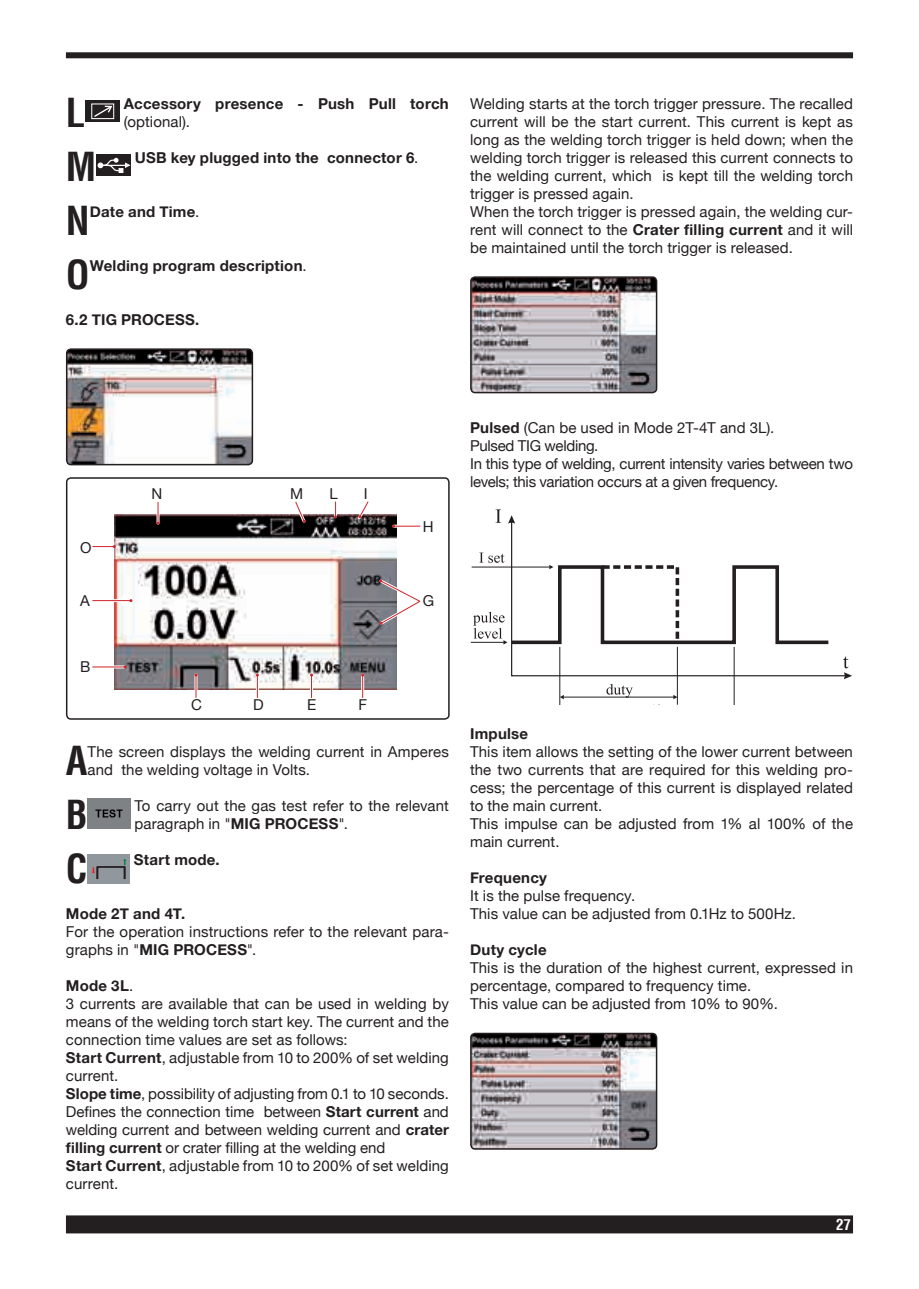
<style>
.page{position:relative;width:919px;height:1289px;background:#fff}
.page>*{position:absolute;margin:0;border:0;box-sizing:border-box;transform-origin:0 0}
.t1{font:700 condensed 39px "Helvetica";color:#231f20}
.t2{font:15px/18px "Helvetica Neue";letter-spacing:.005em;color:#231f20}
.t3{font:700 15px "Helvetica Neue";letter-spacing:.015em;color:#231f20}
.t4{font:15px/18px "Helvetica Neue";letter-spacing:-.02em;color:#231f20}
.t5{font:700 condensed 15px "Helvetica";color:#fff}
.s1{font-weight:400}
.s2{font-weight:700}
</style>
<div class="page">
<div style="left:66px;top:52px;width:787px;height:6px;background:#231f20"></div>
<div style="left:66px;top:1215px;width:787px;height:18px;background:#231f20"></div>
<div style="left:86px;top:100px;width:34px;height:22px;background:#231f20"></div>
<div style="left:91px;top:103px;width:23px;height:16px;border:1px solid #fff"></div>
<svg style="left:93px;top:105px;width:20px;height:13px"></svg>
<div style="left:96px;top:154px;width:34px;height:22px;background:#231f20"></div>
<svg style="left:98px;top:158px;width:31px;height:14px"></svg>
<img style="left:69px;top:351px;width:181px;height:111px">
<div style="left:66px;top:348px;width:187px;height:117px;border:2px solid #231f20;border-radius:4px"></div>
<img style="left:115px;top:515px;width:281px;height:174px">
<div style="left:66px;top:477px;width:383px;height:242px;border:2px solid #231f20;border-radius:4px"></div>
<hr style="left:92px;top:599px;width:34px;height:3px;background:#fff">
<svg style="left:120px;top:594px;width:12px;height:12px"></svg>
<hr style="left:92px;top:600px;width:39px;height:1px;background:#d1232a">
<hr style="left:92px;top:665px;width:33px;height:3px;background:#fff">
<hr style="left:92px;top:666px;width:33px;height:1px;background:#d1232a">
<svg style="left:92px;top:545px;width:24px;height:3px"></svg>
<svg style="left:156px;top:502px;width:3px;height:22px"></svg>
<svg style="left:292px;top:501px;width:16px;height:24px"></svg>
<svg style="left:334px;top:502px;width:3px;height:16px"></svg>
<svg style="left:355px;top:501px;width:17px;height:21px"></svg>
<svg style="left:392px;top:524px;width:28px;height:3px"></svg>
<svg style="left:377px;top:577px;width:44px;height:50px"></svg>
<svg style="left:361px;top:673px;width:3px;height:24px"></svg>
<svg style="left:310px;top:673px;width:3px;height:24px"></svg>
<svg style="left:256px;top:673px;width:3px;height:24px"></svg>
<svg style="left:194px;top:673px;width:3px;height:24px"></svg>
<img style="left:88px;top:798px;width:42px;height:30px">
<div style="left:88px;top:853px;width:42px;height:30px;background:#90979d"></div>
<div style="left:96px;top:866px;width:30px;height:14px;border:2px solid #231f20"></div>
<svg style="left:91px;top:867px;width:4px;height:6px"></svg>
<svg style="left:123px;top:859px;width:4px;height:5px"></svg>
<img style="left:473px;top:279px;width:181px;height:111px">
<div style="left:470px;top:276px;width:187px;height:117px;border:2px solid #231f20;border-radius:4px"></div>
<svg style="left:511px;top:523px;width:332px;height:154px"></svg>
<svg style="left:508px;top:515px;width:7px;height:8px"></svg>
<hr style="left:559px;top:647px;width:1px;height:57px;background:#231f20">
<hr style="left:733px;top:647px;width:1px;height:57px;background:#231f20">
<hr style="left:677px;top:647px;width:1px;height:57px;background:#231f20">
<hr style="left:563px;top:696px;width:110px;height:1px;background:#231f20">
<svg style="left:559px;top:695px;width:4px;height:4px"></svg>
<svg style="left:673px;top:695px;width:4px;height:4px"></svg>
<hr style="left:471px;top:566px;width:78px;height:1px;background:#231f20">
<hr style="left:471px;top:642px;width:32px;height:1px;background:#231f20">
<svg style="left:843px;top:656px;width:9px;height:23px"></svg>
<svg style="left:495px;top:509px;width:6px;height:14px"></svg>
<svg style="left:606px;top:684px;width:26px;height:13px"></svg>
<svg style="left:473px;top:552px;width:358px;height:94px"></svg>
<img style="left:473px;top:1035px;width:181px;height:111px">
<div style="left:470px;top:1032px;width:187px;height:117px;border:2px solid #231f20;border-radius:4px"></div>
<h1 class="t1" style="left:66px;top:88px;width:21px">L</h1>
<p class="t3" style="left:124px;top:94px;width:326px">Accessory presence - Push Pull torch</p>
<p class="t2" style="left:124px;top:112px;width:68px">(optional).</p>
<h1 class="t1" style="left:66px;top:142px;width:32px">M</h1>
<p class="t3" style="left:135px;top:148px;width:285px">USB key plugged into the connector 6<span class="s1">.</span></p>
<h1 class="t1" style="left:66px;top:196px;width:25px">N</h1>
<p class="t3" style="left:90px;top:202px;width:111px">Date and Time<span class="s1">.</span></p>
<h1 class="t1" style="left:66px;top:250px;width:25px">O</h1>
<p class="t3" style="left:90px;top:256px;width:218px">Welding program description<span class="s1">.</span></p>
<p class="t3" style="left:66px;top:310px;width:135px">6.2 TIG PROCESS.</p>
<p class="t2" style="left:470px;top:94px;width:384px">Welding starts at the torch trigger pressure. The recalled current will be the start current. This current is kept as long as the welding torch trigger is held down; when the welding torch trigger is released this current connects to the welding current, which is kept till the welding torch trigger is pressed again.<br>When the torch trigger is pressed again, the welding cur&shy;rent will connect to the <span class="s2">Crater filling current</span> and it will be maintained until the torch trigger is released.</p>
<p class="t2" style="left:80px;top:538px;width:13px">O</p>
<p class="t2" style="left:80px;top:591px;width:11px">A</p>
<p class="t2" style="left:152px;top:484px;width:12px">N</p>
<p class="t2" style="left:290px;top:484px;width:15px">M</p>
<p class="t2" style="left:329px;top:484px;width:10px">L</p>
<p class="t2" style="left:364px;top:484px;width:5px">I</p>
<p class="t2" style="left:423px;top:517px;width:12px">H</p>
<p class="t2" style="left:423px;top:591px;width:13px">G</p>
<p class="t4" style="left:470px;top:418px;width:384px"><span class="s2">Pulsed</span> (Can be used in Mode 2T-4T and 3L).<br>Pulsed TIG welding.<br>In this type of welding, current intensity varies between two levels; this variation occurs at a given frequency.</p>
<p class="t2" style="left:80px;top:657px;width:12px">B</p>
<p class="t2" style="left:191px;top:695px;width:12px">C</p>
<p class="t2" style="left:253px;top:695px;width:12px">D</p>
<p class="t2" style="left:307px;top:695px;width:11px">E</p>
<p class="t2" style="left:358px;top:695px;width:10px">F</p>
<h1 class="t1" style="left:66px;top:736px;width:23px">A</h1>
<p class="t2" style="left:88px;top:742px;width:362px">The screen displays the welding current in Amperes and the welding voltage in Volts.</p>
<h1 class="t1" style="left:66px;top:790px;width:23px">B</h1>
<p class="t2" style="left:134px;top:796px;width:316px">To carry out the gas test refer to the relevant paragraph in "<span class="s2">MIG PROCESS</span>".</p>
<h1 class="t1" style="left:66px;top:844px;width:23px">C</h1>
<p class="t3" style="left:134px;top:850px;width:87px">Start mode.</p>
<p class="t3" style="left:66px;top:904px;width:121px">Mode 2T and 4T.</p>
<p class="t2" style="left:66px;top:922px;width:384px">For the operation instructions refer to the relevant para&shy;graphs in "<span class="s2">MIG PROCESS</span>".</p>
<p class="t2" style="left:66px;top:976px;width:384px"><span class="s2">Mode 3L</span>.<br>3 currents are available that can be used in welding by means of the welding torch start key. The current and the connection time values are set as follows:<br><span class="s2">Start Current</span>, adjustable from 10 to 200% of set welding current.<br><span class="s2">Slope time</span>, possibility of adjusting from 0.1 to 10 seconds.<br>Defines the connection time between <span class="s2">Start current</span> and welding current and between welding current and <span class="s2">crater filling current</span> or crater filling at the welding end<br><span class="s2">Start Current</span>, adjustable from 10 to 200% of set welding current.</p>
<p class="t3" style="left:470px;top:724px;width:60px">Impulse</p>
<p class="t2" style="left:470px;top:742px;width:384px">This item allows the setting of the lower current between the two currents that are required for this welding pro&shy;cess; the percentage of this current is displayed related to the main current.<br>This impulse can be adjusted from 1% al 100% of the main current.</p>
<p class="t3" style="left:470px;top:868px;width:78px">Frequency</p>
<p class="t2" style="left:470px;top:886px;width:327px">It is the pulse frequency.<br>This value can be adjusted from 0.1Hz to 500Hz.</p>
<p class="t3" style="left:470px;top:940px;width:78px">Duty cycle</p>
<p class="t2" style="left:470px;top:958px;width:384px">This is the duration of the highest current, expressed in percentage, compared to frequency time.<br>This value can be adjusted from 10% to 90%.</p>
<p class="t5" style="left:836px;top:1215px;width:16px">27</p>
</div>
